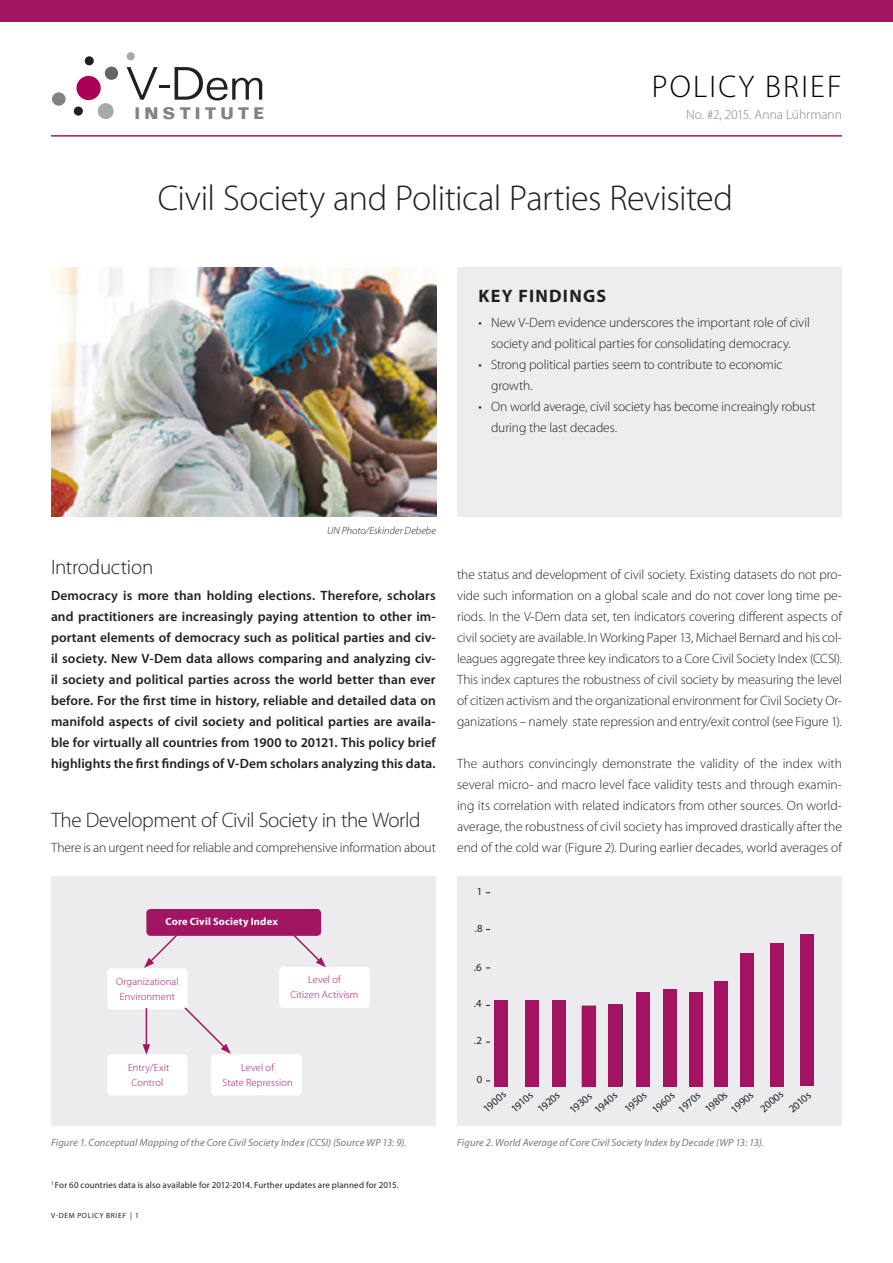
<style>
.page{position:relative;width:893px;height:1263px;background:#fff}
.page>*{position:absolute;margin:0;border:0;box-sizing:border-box;transform-origin:0 0}
.t1{font:300 36px "Myriad Pro";letter-spacing:-.015em;color:#231f20}
.t2{font:300 31.5px "Myriad Pro";letter-spacing:.07em;color:#000002}
.t3{font:300 21px "Myriad Pro";letter-spacing:-.015em;color:#231f20}
.t4{font:700 18px "Myriad Pro";letter-spacing:.07em;color:#231f20}
.t5{font:700 16.35px "Folio Std";letter-spacing:.265em;color:#808285}
.t6{font:300 13.5px/21px "Myriad Pro";letter-spacing:-.005em;color:#231f20}
.t7{font:600 13.5px/21px "Myriad Pro";letter-spacing:.005em;color:#231f20;text-align:justify}
.t8{font:300 13.5px "Myriad Pro";color:#848288}
.t9{font:10.8px/18.6px "Myriad Pro";color:#231f20}
.t10{font:italic 10.5px "Myriad Pro";letter-spacing:.01em;color:#76787b}
.t11{font:300 10.5px/15px "Myriad Pro";letter-spacing:.01em;color:#a21562;text-align:center}
.t12{font:italic 300 10.5px "Myriad Pro";letter-spacing:.01em;color:#231f20}
.t13{font:700 10.5px "Myriad Pro";letter-spacing:.015em;color:#fff}
.t14{font:9px "Myriad Pro";letter-spacing:.015em;color:#231f20}
.t15{font:7.5px "Myriad Pro";letter-spacing:.09em;color:#231f20}
</style>
<div class="page">
<div style="left:0;top:0;width:893px;height:21px;background:#a21562"></div>
<hr style="left:51px;top:135px;width:791px;height:2px;background:#a21562">
<div style="left:457px;top:267px;width:385px;height:250px;background:#ecedec"></div>
<div style="left:76px;top:76px;width:25px;height:24px;background:#aa0157;border-radius:50%"></div>
<div style="left:98px;top:103px;width:16px;height:16px;background:#a8a9ad;border-radius:50%"></div>
<div style="left:52px;top:92px;width:14px;height:14px;background:#808285;border-radius:50%"></div>
<div style="left:105px;top:67px;width:13px;height:13px;background:#656568;border-radius:50%"></div>
<div style="left:74px;top:106px;width:9px;height:10px;background:#231f20;border-radius:50%"></div>
<div style="left:85px;top:56px;width:9px;height:9px;background:#231f20;border-radius:50%"></div>
<div style="left:127px;top:52px;width:8px;height:8px;background:#a8a9ad;border-radius:50%"></div>
<svg style="left:127px;top:67px;width:42px;height:33px"></svg>
<svg style="left:175px;top:67px;width:87px;height:33px"></svg>
<img style="left:51px;top:267px;width:385px;height:250px">
<div style="left:51px;top:876px;width:385px;height:250px;background:#ececee"></div>
<div style="left:146px;top:909px;width:175px;height:27px;background:#a21562;border-radius:4px"></div>
<div style="left:107px;top:968px;width:81px;height:41px;background:#fff;border-radius:4px"></div>
<div style="left:279px;top:967px;width:91px;height:41px;background:#fff;border-radius:4px"></div>
<div style="left:107px;top:1054px;width:81px;height:41px;background:#fff;border-radius:4px"></div>
<div style="left:211px;top:1054px;width:91px;height:41px;background:#fff;border-radius:4px"></div>
<svg style="left:291px;top:932px;width:35px;height:35px"></svg>
<svg style="left:144px;top:933px;width:35px;height:35px"></svg>
<svg style="left:184px;top:1006px;width:47px;height:48px"></svg>
<hr style="left:146px;top:1008px;width:1px;height:38px;background:#a21562">
<svg style="left:143px;top:1044px;width:7px;height:11px"></svg>
<div style="left:457px;top:876px;width:385px;height:250px;background:#ececee"></div>
<div style="left:495px;top:1000px;width:13px;height:87px;background:#a21462"></div>
<div style="left:525px;top:1000px;width:14px;height:87px;background:#a21462"></div>
<div style="left:582px;top:1006px;width:14px;height:81px;background:#a21462"></div>
<div style="left:553px;top:1000px;width:13px;height:87px;background:#a21462"></div>
<div style="left:636px;top:993px;width:14px;height:94px;background:#a21462"></div>
<div style="left:663px;top:989px;width:14px;height:98px;background:#a21462"></div>
<div style="left:689px;top:993px;width:14px;height:94px;background:#a21462"></div>
<div style="left:715px;top:981px;width:13px;height:106px;background:#a21462"></div>
<div style="left:741px;top:953px;width:13px;height:133px;background:#a21462"></div>
<div style="left:770px;top:943px;width:14px;height:144px;background:#a21462"></div>
<div style="left:609px;top:1004px;width:13px;height:83px;background:#a21462"></div>
<div style="left:800px;top:934px;width:13px;height:152px;background:#a21462"></div>
<h2 class="t2" style="left:652px;top:69px;width:191px">Policy Brief</h2>
<p class="t5" style="left:134px;top:103px;width:131px">INSTITUTE</p>
<p class="t8" style="left:686px;top:107px;width:157px">No. #2, 2015. Anna Lührmann</p>
<h1 class="t1" style="left:158px;top:178px;width:577px">Civil Society and Political Parties Revisited</h1>
<h3 class="t4" style="left:479px;top:284px;width:129px">Key findings</h3>
<p class="t6" style="left:478px;top:312px;width:333px;text-align:center">• New V-Dem evidence underscores the important role of civil society and political parties for consolidating democracy.</p>
<p class="t6" style="left:491px;top:354px;width:293px;text-indent:-13px">• Strong political parties seem to contribute to economic growth.</p>
<p class="t6" style="left:491px;top:396px;width:326px;text-indent:-13px">• On world average, civil society has become increaingly robust during the last decades.</p>
<p class="t12" style="left:327px;top:525px;width:110px">UN Photo/Eskinder Debebe</p>
<h3 class="t3" style="left:51px;top:555px;width:104px">I ntroduction</h3>
<p class="t7" style="left:51px;top:585px;width:386px">Democracy is more than holding elections. Therefore, scholars and practitioners are increasingly paying attention to other im&shy;portant elements of democracy such as political parties and civ&shy;il society. New V-Dem data allows comparing and analyzing civ&shy;il society and political parties across the world better than ever before. For the first time in history, reliable and detailed data on manifold aspects of civil society and political parties are availa&shy;ble for virtually all countries from 1900 to 20121. This policy brief highlights the first findings of V-Dem scholars analyzing this data.</p>
<h3 class="t3" style="left:51px;top:808px;width:371px">The Development of Civil Society in the World</h3>
<p class="t6" style="left:51px;top:837px;width:386px">There is an urgent need for reliable and comprehensive information about</p>
<p class="t13" style="left:165px;top:915px;width:114px">Core Civil Society Index</p>
<p class="t11" style="left:116px;top:974px;width:64px">Organizational<br>Environment</p>
<p class="t11" style="left:291px;top:972px;width:69px">Level of<br>Citizen Activism</p>
<p class="t11" style="left:126px;top:1060px;width:45px">Entry/Exit<br>Control</p>
<p class="t11" style="left:223px;top:1060px;width:72px">Level of<br>State Repression</p>
<p class="t10" style="left:51px;top:1136px;width:357px">Figure 1. Conceptual Mapping of the Core Civil Society Index (CCSI) (Source WP 13: 9).</p>
<p class="t14" style="left:51px;top:1179px;width:349px"><sup>1</sup> For 60 countries data is also available for 2012-2014. Further updates are planned for 2015.</p>
<p class="t15" style="left:51px;top:1211px;width:89px">v-dem policy brief | 1</p>
<p class="t6" style="left:457px;top:564px;width:387px;text-align:justify">the status and development of civil society. Existing datasets do not pro&shy;vide such information on a global scale and do not cover long time pe&shy;riods. I n the V-Dem data set, ten indicators covering different aspects of civil society are available. I n Working Paper 13, Michael Bernard and his col&shy;leagues aggregate three key indicators to a Core Civil Society I ndex (CCSI).<br>This index captures the robustness of civil society by measuring the level of citizen activism and the organizational environment for Civil Society Or&shy;ganizations – namely state repression and entry/exit control (see Figure 1).</p>
<p class="t6" style="left:457px;top:753px;width:387px;text-align:justify">The authors convincingly demonstrate the validity of the index with several micro- and macro level face validity tests and through examin&shy;ing its correlation with related indicators from other sources. On world&shy;average, the robustness of civil society has improved drastically after the end of the cold war (Figure 2). During earlier decades, world averages of</p>
<p class="t9" style="left:477px;top:882px;width:7px">1</p>
<p class="t9" style="left:475px;top:919px;width:10px">.8</p>
<p class="t9" style="left:474px;top:958px;width:9px">.6</p>
<p class="t9" style="left:474px;top:994px;width:9px">.4</p>
<p class="t9" style="left:474px;top:1031px;width:10px">.2</p>
<p class="t9" style="left:477px;top:1070px;width:7px">0</p>
<p class="t9" style="left:494px;top:1090px;width:27px;text-indent:-21px;rotate:-42deg">1900s<br>1910s</p>
<p class="t9" style="left:755px;top:1103px;width:29px;rotate:-42deg">2000s</p>
<p class="t9" style="left:700px;top:1103px;width:28px;rotate:-42deg">1980s</p>
<p class="t9" style="left:620px;top:1103px;width:27px;rotate:-42deg">1950s</p>
<p class="t9" style="left:726px;top:1104px;width:28px;rotate:-42deg">1990s</p>
<p class="t9" style="left:533px;top:1103px;width:27px;rotate:-42deg">1920s</p>
<p class="t9" style="left:784px;top:1103px;width:27px;rotate:-42deg">2010s</p>
<p class="t10" style="left:457px;top:1136px;width:308px">Figure 2. World Average of Core Civil Society Index by Decade (WP 13: 13).</p>
<p class="t9" style="left:590px;top:1104px;width:28px;rotate:-42deg">1940s</p>
<p class="t9" style="left:647px;top:1104px;width:28px;rotate:-42deg">1960s</p>
<p class="t9" style="left:673px;top:1104px;width:27px;rotate:-42deg">1970s</p>
<p class="t9" style="left:565px;top:1104px;width:27px;rotate:-42deg">1930s</p>
</div>
